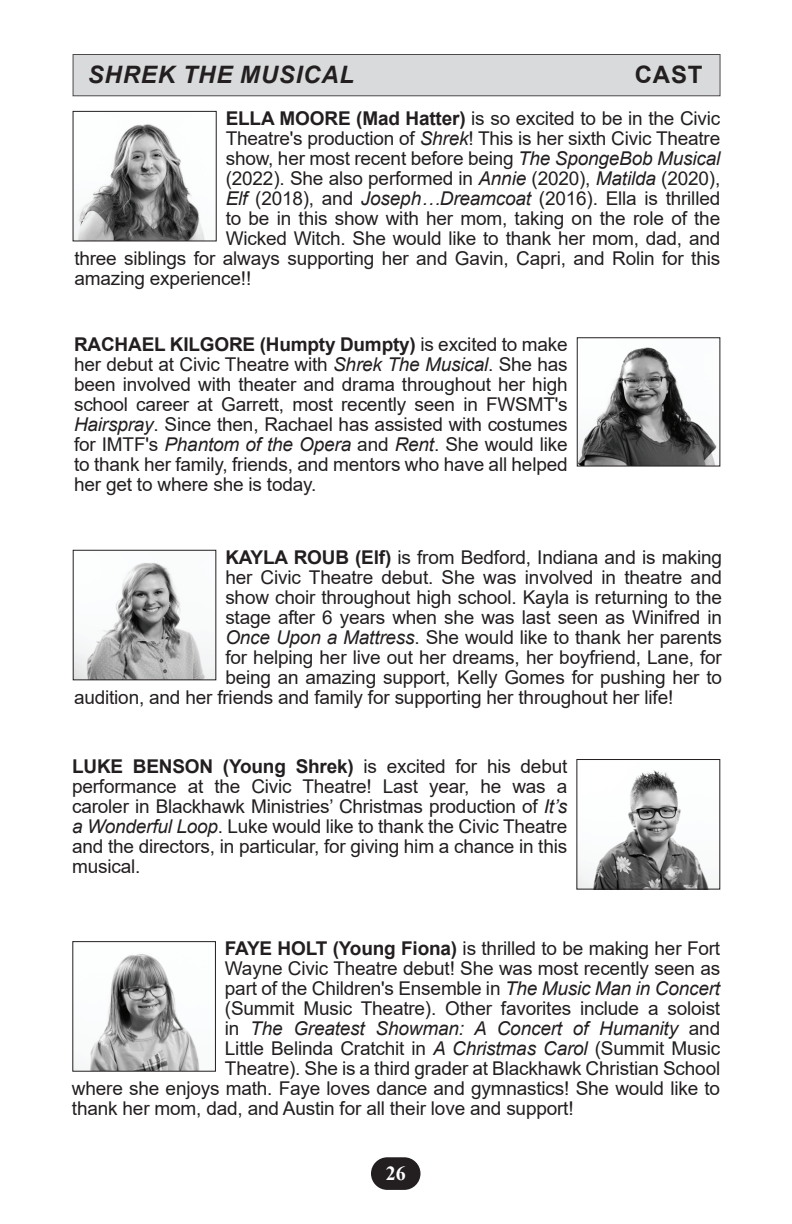
<style>
.page{position:relative;width:792px;height:1224px;background:#fff}
.page>*{position:absolute;margin:0;border:0;box-sizing:border-box;transform-origin:0 0}
.t1{font:italic 700 24px "Arial";letter-spacing:.035em;color:#231f20}
.t2{font:700 24px "Arial";color:#231f20}
.t3{font:700 20px "Times New Roman";color:#fff}
.t4{font:19px/20px "Arial";letter-spacing:-.01em;color:#231f20;text-align:justify}
.t5{font:italic 19px "Arial";letter-spacing:-.01em;color:#231f20}
.s1{font-weight:700}
.s2{font-style:italic}
.s3{font-style:normal}
</style>
<div class="page">
<div style="left:372px;top:1158px;width:47px;height:31px;background:#231f20;border-radius:15px"></div>
<div style="left:371px;top:1157px;width:49px;height:33px;border:2px solid #231f20;border-radius:15px"></div>
<div style="left:73px;top:54px;width:647px;height:42px;background:#d9dadc"></div>
<div style="left:73px;top:54px;width:648px;height:42px;border:1px solid #231f20"></div>
<img style="left:75px;top:124px;width:130px;height:115px">
<div style="left:73px;top:111px;width:144px;height:130px;border:1px solid #231f20"></div>
<img style="left:579px;top:347px;width:138px;height:118px">
<div style="left:577px;top:337px;width:143px;height:130px;border:1px solid #231f20"></div>
<img style="left:75px;top:562px;width:139px;height:116px">
<div style="left:73px;top:550px;width:143px;height:130px;border:1px solid #231f20"></div>
<img style="left:578px;top:770px;width:139px;height:118px">
<div style="left:576px;top:759px;width:144px;height:131px;border:1px solid #231f20"></div>
<img style="left:74px;top:954px;width:126px;height:116px">
<div style="left:72px;top:941px;width:144px;height:131px;border:1px solid #231f20"></div>
<p class="t1" style="left:88px;top:59px;width:268px">SHREK THE MUSICAL</p>
<p class="t2" style="left:635px;top:58px;width:69px">CAST</p>
<p class="t4" style="left:226px;top:108px;width:496px"><span class="s1">ELLA MOORE (Mad Hatter)</span> is so excited to be in the Civic</p>
<p class="t4" style="left:226px;top:128px;width:496px">Theatre's production of <span class="s2">Shrek</span>! This is her sixth Civic Theatre</p>
<p class="t4" style="left:226px;top:148px;width:496px">show, her most recent before being <span class="s2">The SpongeBob Musical</span></p>
<p class="t4" style="left:226px;top:168px;width:496px">(2022). She also performed in <span class="s2">Annie</span> (2020), <span class="s2">Matilda</span> (2020),</p>
<p class="t4" style="left:226px;top:188px;width:496px"><span class="s2">Elf</span> (2018), and <span class="s2">Joseph…Dreamcoat</span> (2016). Ella is thrilled</p>
<p class="t4" style="left:226px;top:208px;width:496px">to be in this show with her mom, taking on the role of the</p>
<p class="t4" style="left:226px;top:228px;width:496px">Wicked Witch. She would like to thank her mom, dad, and</p>
<p class="t4" style="left:74px;top:248px;width:647px">three siblings for always supporting her and Gavin, Capri, and Rolin for this</p>
<p class="t4" style="left:74px;top:268px;width:178px">amazing experience!!</p>
<p class="t4" style="left:74px;top:334px;width:495px"><span class="s1">RACHAEL KILGORE (Humpty Dumpty)</span> is excited to make her debut at Civic Theatre with <span class="s2">Shrek The Musical</span>. She has been involved with theater and drama throughout her high school career at Garrett, most recently seen in FWSMT's <span class="s2">Hairspray</span>. Since then, Rachael has assisted with costumes for IMTF's <span class="s2">Phantom of the Opera</span> and <span class="s2">Rent</span>. She would like to thank her family, friends, and mentors who have all helped her get to where she is today.</p>
<p class="t4" style="left:225px;top:547px;width:498px"><span class="s1">KAYLA ROUB (Elf)</span> is from Bedford, Indiana and is making</p>
<p class="t4" style="left:225px;top:567px;width:498px">her Civic Theatre debut. She was involved in theatre and</p>
<p class="t4" style="left:225px;top:587px;width:498px">show choir throughout high school. Kayla is returning to the</p>
<p class="t4" style="left:225px;top:607px;width:498px">stage after 6 years when she was last seen as Winifred in</p>
<p class="t4" style="left:225px;top:627px;width:498px"><span class="s2">Once Upon a Mattress</span>. She would like to thank her parents</p>
<p class="t4" style="left:225px;top:647px;width:498px">for helping her live out her dreams, her boyfriend, Lane, for</p>
<p class="t4" style="left:225px;top:667px;width:498px">being an amazing support, Kelly Gomes for pushing her to</p>
<p class="t4" style="left:74px;top:687px;width:601px">audition, and her friends and family for supporting her throughout her life!</p>
<p class="t4" style="left:72px;top:756px;width:497px"><span class="s1">LUKE BENSON (Young Shrek)</span> is excited for his debut performance at the Civic Theatre! Last year, he was a caroler in Blackhawk Ministries’ Christmas production of <span class="s2">It’s a Wonderful Loop</span>. Luke would like to thank the Civic Theatre and the directors, in particular, for giving him a chance in this musical.</p>
<p class="t4" style="left:225px;top:938px;width:497px"><span class="s1">FAYE HOLT (Young Fiona)</span> is thrilled to be making her Fort</p>
<p class="t4" style="left:225px;top:958px;width:497px">Wayne Civic Theatre debut! She was most recently seen as</p>
<p class="t4" style="left:225px;top:978px;width:497px">part of the Children's Ensemble in <span class="s2">The Music Man in Concert</span></p>
<p class="t4" style="left:225px;top:998px;width:497px">(Summit Music Theatre). Other favorites include a soloist</p>
<p class="t5" style="left:225px;top:1016px;width:497px"><span class="s3">in</span> The Greatest Showman: A Concert of Humanity <span class="s3">and</span></p>
<p class="t4" style="left:225px;top:1038px;width:497px">Little Belinda Cratchit in <span class="s2">A Christmas Carol</span> (Summit Music</p>
<p class="t4" style="left:225px;top:1058px;width:497px">Theatre). She is a third grader at Blackhawk Christian School</p>
<p class="t4" style="left:72px;top:1078px;width:650px">where she enjoys math. Faye loves dance and gymnastics! She would like to</p>
<p class="t4" style="left:72px;top:1098px;width:503px">thank her mom, dad, and Austin for all their love and support!</p>
<p class="t3" style="left:386px;top:1159px;width:21px">26</p>
</div>
